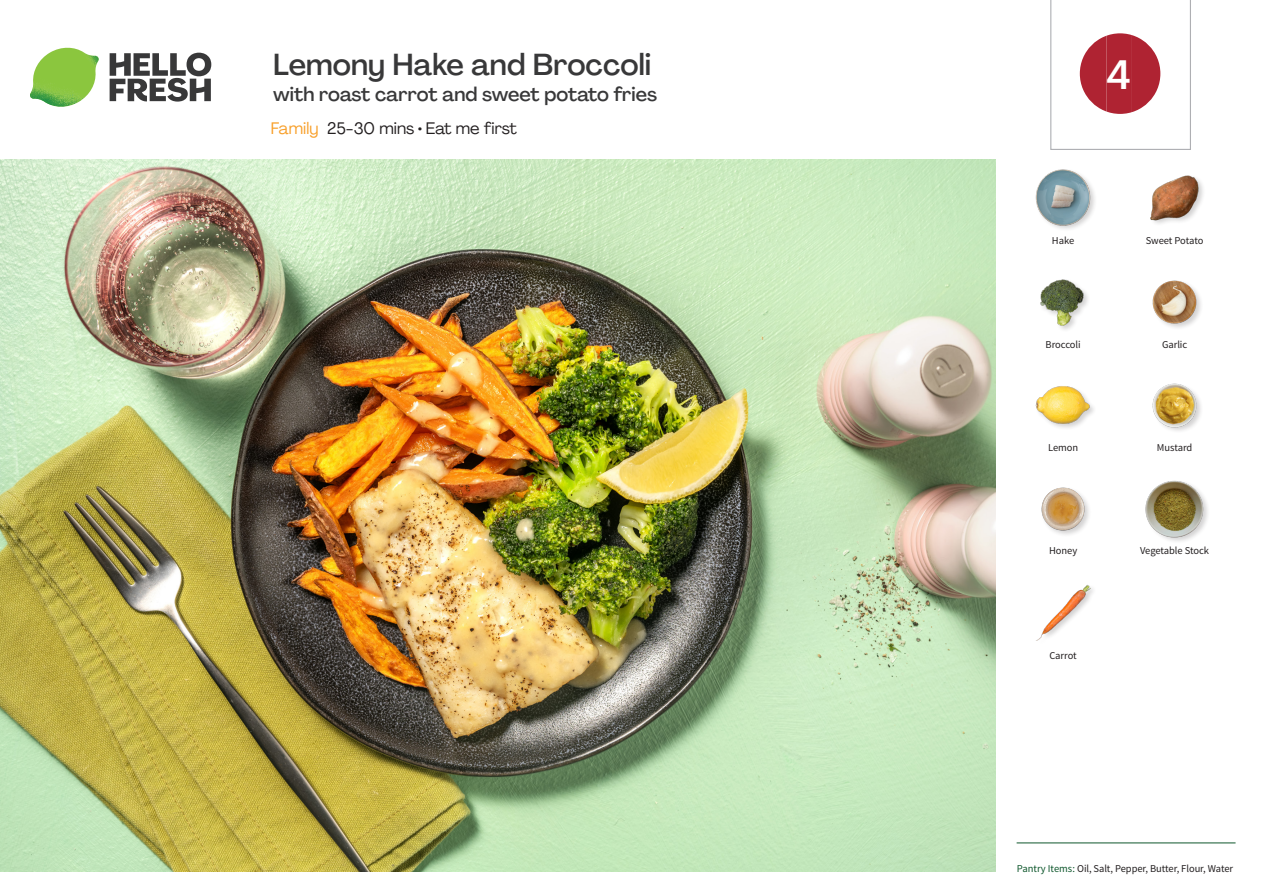
<style>
.page{position:relative;width:1263px;height:893px;background:#fff}
.page>*{position:absolute;margin:0;border:0;box-sizing:border-box;transform-origin:0 0}
._24_Recipe_Nr_Bag{font:500 40.5px "Agrandir";color:#fff}
._15_Titel_UK{font:500 30px "Agrandir";color:#383839}
._15_Titel_UK-2{font:500 19.5px "Agrandir";color:#383839}
._02_Box_Type{font:16.5px "Agrandir";color:#231f20}
._18_FRONT_ingredient{font:10.5px "Source Sans Pro";letter-spacing:-.005em;color:#231f20}
.t1{font:10.5px "Source Sans Variable";letter-spacing:-.005em;color:#231f20}
.s1{color:#f8a02b}
.s2{font-family:"Source Sans Pro";color:#0e572c}
</style>
<div class="page">
<svg style="left:110px;top:53px;width:101px;height:49px"></svg>
<img style="left:30px;top:48px;width:69px;height:59px">
<img style="left:0;top:159px;width:995px;height:713px">
<hr style="left:1016px;top:843px;width:219px;height:1px;background:#0e572c">
<div style="left:1035px;top:169px;width:62px;height:63px;background:#231f20;opacity:.2"></div>
<img style="left:1035px;top:169px;width:57px;height:57px">
<img style="left:1150px;top:175px;width:53px;height:49px">
<img style="left:1152px;top:280px;width:49px;height:48px">
<img style="left:1040px;top:279px;width:48px;height:51px">
<img style="left:1152px;top:383px;width:49px;height:48px">
<img style="left:1035px;top:386px;width:57px;height:42px">
<div style="left:1145px;top:479px;width:65px;height:66px;background:#231f20;opacity:.2"></div>
<img style="left:1146px;top:480px;width:57px;height:58px">
<img style="left:1041px;top:487px;width:48px;height:48px">
<img style="left:1036px;top:585px;width:56px;height:56px">
<svg style="left:1050px;top:0;width:141px;height:150px"></svg>
<p class="_15_Titel_UK" style="left:273px;top:46px;width:379px">Lemony Hake and Broccoli</p>
<p class="_15_Titel_UK-2" style="left:273px;top:82px;width:385px">with roast carrot and sweet potato fries</p>
<p class="_02_Box_Type" style="left:271px;top:118px;width:248px"><span class="s1">Family</span> 25-30 mins • Eat me first</p>
<p class="_24_Recipe_Nr_Bag" style="left:1106px;top:50px;width:26px">4</p>
<p class="_18_FRONT_ingredient" style="left:1052px;top:234px;width:24px">Hake</p>
<p class="_18_FRONT_ingredient" style="left:1146px;top:234px;width:59px">Sweet Potato</p>
<p class="_18_FRONT_ingredient" style="left:1045px;top:338px;width:37px">Broccoli</p>
<p class="_18_FRONT_ingredient" style="left:1162px;top:338px;width:27px">Garlic</p>
<p class="_18_FRONT_ingredient" style="left:1048px;top:441px;width:32px">Lemon</p>
<p class="_18_FRONT_ingredient" style="left:1157px;top:441px;width:37px">Mustard</p>
<p class="_18_FRONT_ingredient" style="left:1049px;top:544px;width:30px">Honey</p>
<p class="_18_FRONT_ingredient" style="left:1140px;top:544px;width:71px">Vegetable Stock</p>
<p class="_18_FRONT_ingredient" style="left:1049px;top:649px;width:29px">Carrot</p>
<p class="t1" style="left:1017px;top:862px;width:218px"><span class="s2">Pantry Items:</span> Oil, Salt, Pepper, Butter, Flour, Water</p>
</div>
